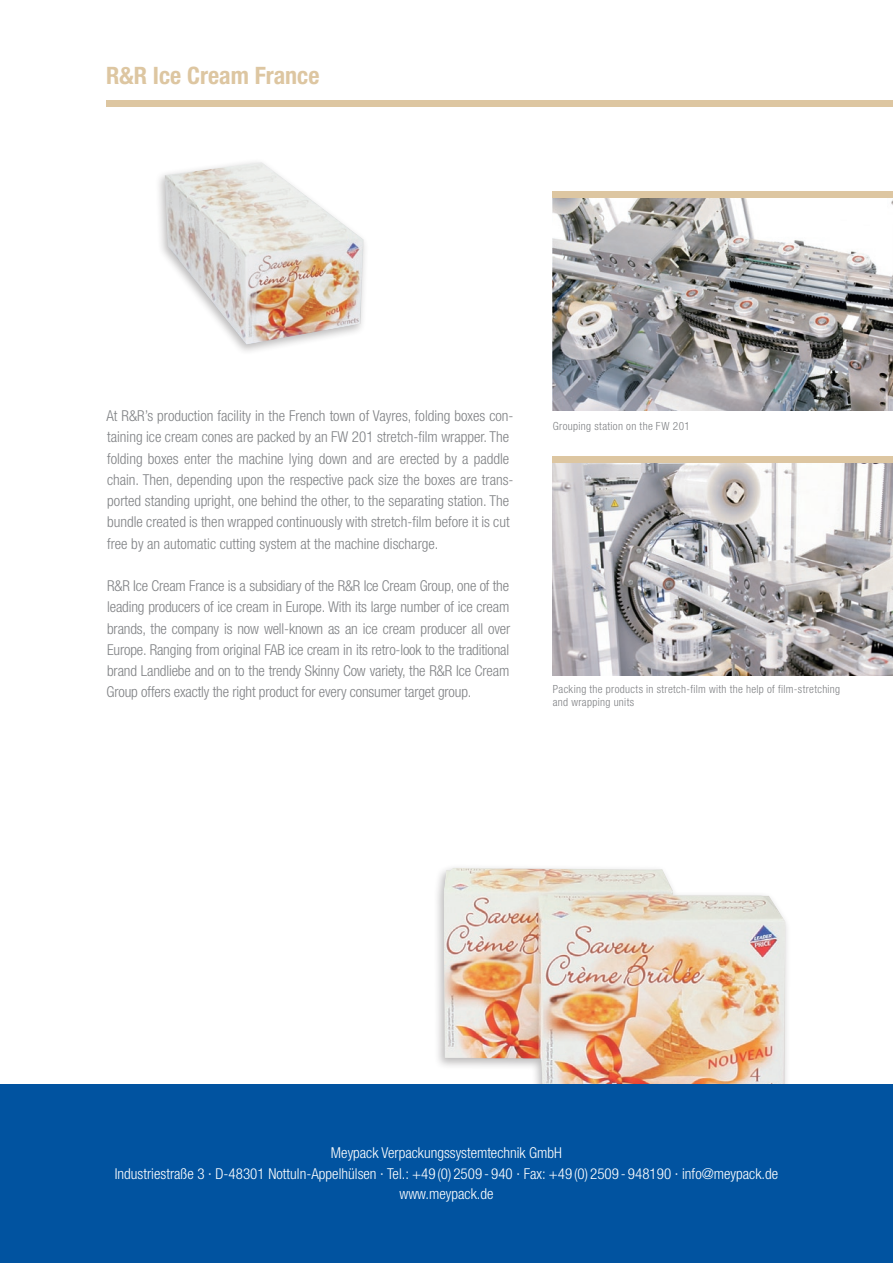
<style>
.page{position:relative;width:893px;height:1263px;background:#fff}
.page>*{position:absolute;margin:0;border:0;box-sizing:border-box;transform-origin:0 0}
.t1{font:700 condensed 24px "Helvetica Neue";color:#ddc6a1}
.t2{font:300 condensed 15px/21.3px "Helvetica Neue";color:#808285}
.t3{font:300 condensed 15px/20.4px "Helvetica Neue";color:#fff;text-align:center}
.t4{font:300 condensed 11.25px/13.5px "Helvetica Neue";letter-spacing:.03em;color:#808285}
</style>
<div class="page">
<div style="left:432px;top:855px;width:365px;height:255px;background:#231f20;opacity:.15"></div>
<div style="left:127px;top:154px;width:279px;height:219px;background:#231f20;opacity:.1"></div>
<div style="left:0;top:1084px;width:893px;height:179px;background:#0153a0"></div>
<img style="left:553px;top:462px;width:340px;height:213px">
<div style="left:553px;top:456px;width:340px;height:6px;background:#ddc6a1"></div>
<img style="left:553px;top:198px;width:340px;height:212px">
<div style="left:553px;top:191px;width:340px;height:7px;background:#ddc6a1"></div>
<div style="left:106px;top:100px;width:787px;height:6px;background:#ddc6a1"></div>
<h1 class="t1" style="left:106px;top:61px;width:215px">R&amp;R Ice Cream France</h1>
<p class="t2" style="left:106px;top:405px;width:409px">At R&amp;R’s production facility in the French town of Vayres, folding boxes con&shy;taining ice cream cones are packed by an FW 201 stretch-film wrapper. The folding boxes enter the machine lying down and are erected by a paddle chain. Then, depending upon the respective pack size the boxes are trans&shy;ported standing upright, one behind the other, to the separating station. The bundle created is then wrapped continuously with stretch-film before it is cut free by an automatic cutting system at the machine discharge.</p>
<p class="t2" style="left:107px;top:575px;width:405px;text-align:justify">R&amp;R Ice Cream France is a subsidiary of the R&amp;R Ice Cream Group, one of the leading producers of ice cream in Europe. With its large number of ice cream brands, the company is now well-known as an ice cream producer all over Europe. Ranging from original FAB ice cream in its retro-look to the traditional brand Landliebe and on to the trendy Skinny Cow variety, the R&amp;R Ice Cream Group offers exactly the right product for every consumer target group.</p>
<p class="t4" style="left:553px;top:419px;width:139px">Grouping station on the FW 201</p>
<p class="t4" style="left:553px;top:682px;width:289px">Packing the products in stretch-film with the help of film-stretching and wrapping units</p>
<p class="t3" style="left:115px;top:1142px;width:665px">Meypack Verpackungssystemtechnik GmbH<br>Industriestraße 3 · D-48301 Nottuln-Appelhülsen · Tel.: +49 (0) 2509 - 940 · Fax: +49 (0) 2509 - 948190 · info@meypack.de www.meypack.de</p>
</div>
